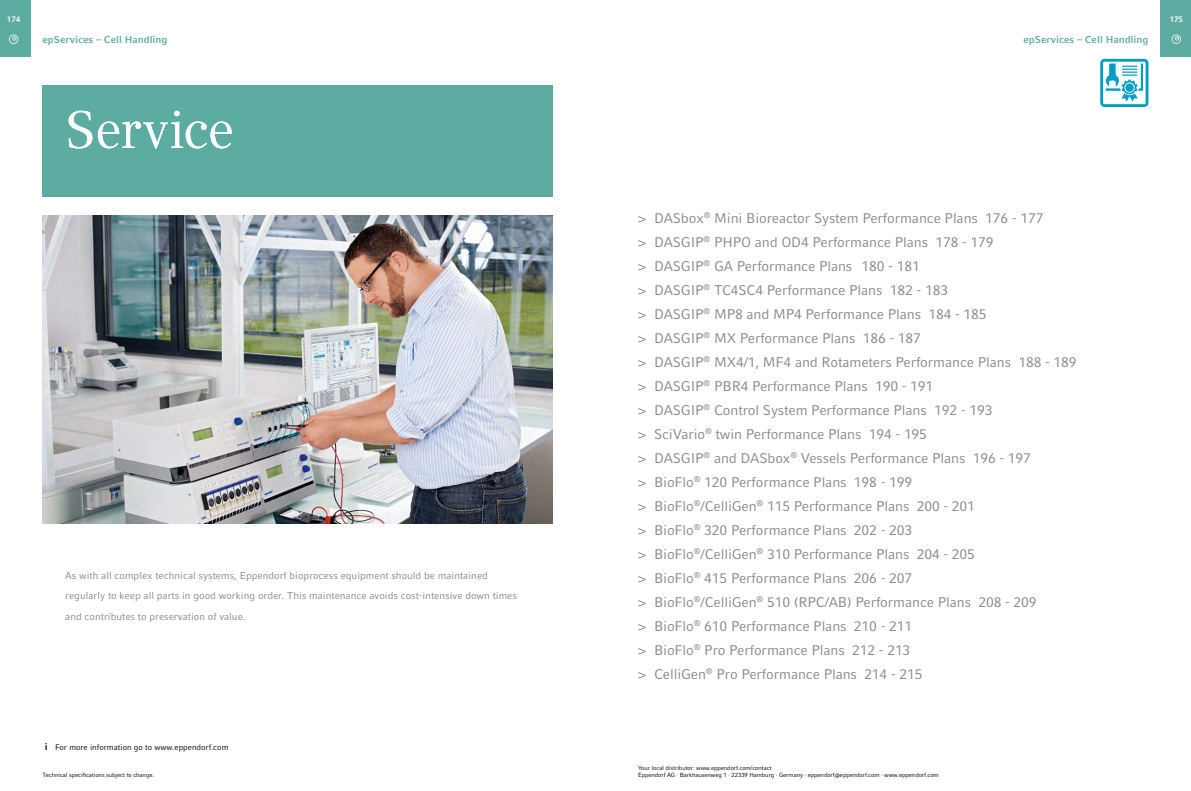
<style>
.page{position:relative;width:1191px;height:791px;background:#fff}
.page>*{position:absolute;margin:0;border:0;box-sizing:border-box;transform-origin:0 0}
.t1{font:52px "Compatil Textfor Eppendorf";letter-spacing:-.015em;color:#fff}
.t2{font:14px/24px "Compatil Factfor Eppendorf";letter-spacing:-.01em;color:#878787}
.t3{font:10px/20.6px "Compatil Factfor Eppendorf";color:#878787}
.t4{font:700 10px "Compatil Factfor Eppendorf";color:#5daca2}
.t5{font:8px "Compatil Factfor Eppendorf";color:#000}
.t6{font:700 8px "Compatil Factfor Eppendorf";letter-spacing:-.005em;color:#fff}
.t7{font:6px/7.2px "Compatil Factfor Eppendorf";letter-spacing:-.01em;color:#000}
.s1{font-weight:700;font-size:9.5px}
</style>
<div class="page">
<div style="left:43px;top:85px;width:510px;height:112px;background:#5daca2"></div>
<svg style="left:1100px;top:59px;width:48px;height:48px"></svg>
<div style="left:1159px;top:0;width:32px;height:57px;background:#5daca2"></div>
<svg style="left:1171px;top:34px;width:10px;height:10px"></svg>
<div style="left:0;top:0;width:31px;height:57px;background:#5daca2"></div>
<svg style="left:9px;top:34px;width:9px;height:10px"></svg>
<img style="left:43px;top:215px;width:510px;height:308px">
<p class="t6" style="left:7px;top:15px;width:15px">174</p>
<p class="t6" style="left:1169px;top:15px;width:15px">175</p>
<p class="t4" style="left:43px;top:34px;width:126px">epServices – Cell Handling</p>
<p class="t4" style="left:1023px;top:34px;width:126px">epServices – Cell Handling</p>
<h1 class="t1" style="left:65px;top:100px;width:171px">Service</h1>
<p class="t3" style="left:65px;top:565px;width:453px">As with all complex technical systems, Eppendorf bioprocess equipment should be maintained regularly to keep all parts in good working order. This maintenance avoids cost-intensive down times and contributes to preservation of value.</p>
<p class="t2" style="left:638px;top:206px;width:440px">&gt; DASbox<sup>®</sup> Mini Bioreactor System Performance Plans 176 - 177<br>&gt; DASGIP<sup>®</sup> PHPO and OD4 Performance Plans 178 - 179<br>&gt; DASGIP<sup>®</sup> GA Performance Plans 180 - 181<br>&gt; DASGIP<sup>®</sup> TC4SC4 Performance Plans 182 - 183<br>&gt; DASGIP<sup>®</sup> MP8 and MP4 Performance Plans 184 - 185<br>&gt; DASGIP<sup>®</sup> MX Performance Plans 186 - 187<br>&gt; DASGIP<sup>®</sup> MX4/1, MF4 and Rotameters Performance Plans 188 - 189 &gt; DASGIP<sup>®</sup> PBR4 Performance Plans 190 - 191<br>&gt; DASGIP<sup>®</sup> Control System Performance Plans 192 - 193<br>&gt; SciVario<sup>®</sup> twin Performance Plans 194 - 195<br>&gt; DASGIP<sup>®</sup> and DASbox<sup>®</sup> Vessels Performance Plans 196 - 197<br>&gt; BioFlo<sup>®</sup> 120 Performance Plans 198 - 199<br>&gt; BioFlo<sup>®</sup>/CelliGen<sup>®</sup> 115 Performance Plans 200 - 201<br>&gt; BioFlo<sup>®</sup> 320 Performance Plans 202 - 203<br>&gt; BioFlo<sup>®</sup>/CelliGen<sup>®</sup> 310 Performance Plans 204 - 205<br>&gt; BioFlo<sup>®</sup> 415 Performance Plans 206 - 207<br>&gt; BioFlo<sup>®</sup>/CelliGen<sup>®</sup> 510 (RPC/AB) Performance Plans 208 - 209<br>&gt; BioFlo<sup>®</sup> 610 Performance Plans 210 - 211<br>&gt; BioFlo<sup>®</sup> Pro Performance Plans 212 - 213<br>&gt; CelliGen<sup>®</sup> Pro Performance Plans 214 - 215</p>
<p class="t5" style="left:45px;top:742px;width:185px"><span class="s1">i</span> For more information go to www.eppendorf.com</p>
<p class="t7" style="left:43px;top:771px;width:113px">Technical specifications subject to change.</p>
<p class="t7" style="left:638px;top:764px;width:302px">Your local distributor: www.eppendorf.com/contact<br>Eppendorf AG · Barkhausenweg 1 · 22339 Hamburg · Germany · eppendorf@eppendorf.com · www.eppendorf.com</p>
</div>
